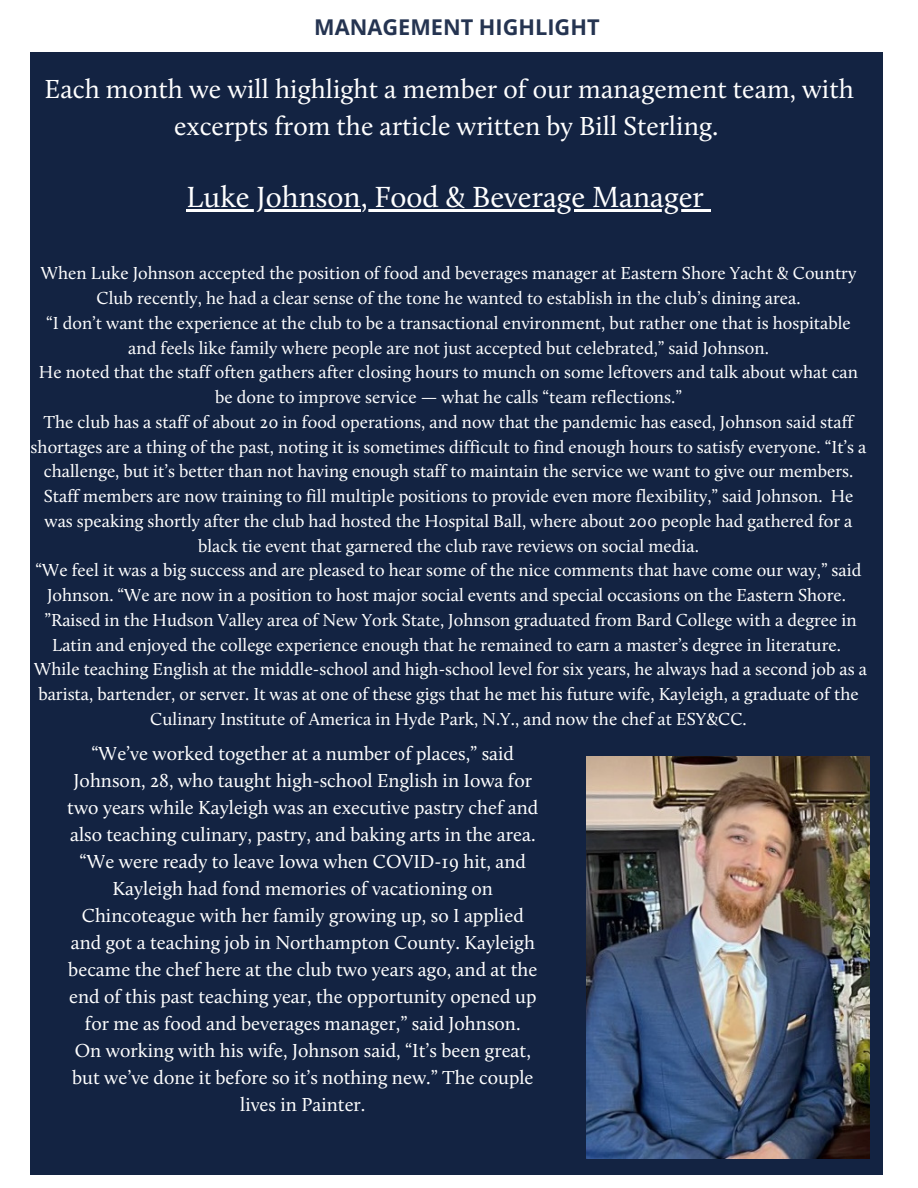
<style>
.page{position:relative;width:918px;height:1188px;background:#fff}
.page>*{position:absolute;margin:0;border:0;box-sizing:border-box;transform-origin:0 0}
.t1{font:30.15px "Calluna";color:#fff}
.t2{font:27px/37.2px "Calluna";color:#fff;text-align:center}
.t3{font:700 21.75px "Open Sans";color:#253451}
.t4{font:19.5px/27px "Calluna";color:#fff;text-align:center}
.t5{font:18px/24.8px "Calluna";color:#fff;text-align:center}
</style>
<div class="page">
<div style="left:30px;top:53px;width:852px;height:1122px;background:#132342"></div>
<img style="left:587px;top:757px;width:282px;height:401px">
<hr style="left:187px;top:210px;width:174px;height:2px;background:#fff">
<hr style="left:361px;top:210px;width:343px;height:2px;background:#fff">
<svg style="left:704px;top:210px;width:7px;height:2px"></svg>
<p class="t3" style="left:314px;top:11px;width:287px">MANAGEMENT HIGHLIGHT</p>
<h2 class="t2" style="left:45px;top:73px;width:811px">Each month we will highlight a member of our management team, with excerpts from the article written by Bill Sterling.</h2>
<h1 class="t1" style="left:187px;top:185px;width:519px">Luke Johnson, Food &amp; Beverage Manager</h1>
<p class="t5" style="left:31px;top:262px;width:838px">When Luke Johnson accepted the position of food and beverages manager at Eastern Shore Yacht &amp; Country Club recently, he had a clear sense of the tone he wanted to establish in the club’s dining area.<br>“I don’t want the experience at the club to be a transactional environment, but rather one that is hospitable and feels like family where people are not just accepted but celebrated,” said Johnson.<br>He noted that the staff often gathers after closing hours to munch on some leftovers and talk about what can be done to improve service — what he calls “team reflections.”<br>The club has a staff of about 20 in food operations, and now that the pandemic has eased, Johnson said staff shortages are a thing of the past, noting it is sometimes difficult to find enough hours to satisfy everyone. “It’s a challenge, but it’s better than not having enough staff to maintain the service we want to give our members.<br>Staff members are now training to fill multiple positions to provide even more flexibility,” said Johnson. He was speaking shortly after the club had hosted the Hospital Ball, where about 200 people had gathered for a black tie event that garnered the club rave reviews on social media.<br>“We feel it was a big success and are pleased to hear some of the nice comments that have come our way,” said Johnson. “We are now in a position to host major social events and special occasions on the Eastern Shore. ”Raised in the Hudson Valley area of New York State, Johnson graduated from Bard College with a degree in Latin and enjoyed the college experience enough that he remained to earn a master’s degree in literature.<br>While teaching English at the middle-school and high-school level for six years, he always had a second job as a barista, bartender, or server. It was at one of these gigs that he met his future wife, Kayleigh, a graduate of the Culinary Institute of America in Hyde Park, N.Y., and now the chef at ESY&amp;CC.</p>
<p class="t4" style="left:67px;top:742px;width:473px">“We’ve worked together at a number of places,” said Johnson, 28, who taught high-school English in Iowa for two years while Kayleigh was an executive pastry chef and also teaching culinary, pastry, and baking arts in the area. “We were ready to leave Iowa when COVID-19 hit, and Kayleigh had fond memories of vacationing on Chincoteague with her family growing up, so I applied and got a teaching job in Northampton County. Kayleigh became the chef here at the club two years ago, and at the end of this past teaching year, the opportunity opened up for me as food and beverages manager,” said Johnson.<br>On working with his wife, Johnson said, “It’s been great, but we’ve done it before so it’s nothing new.” The couple lives in Painter.</p>
</div>
